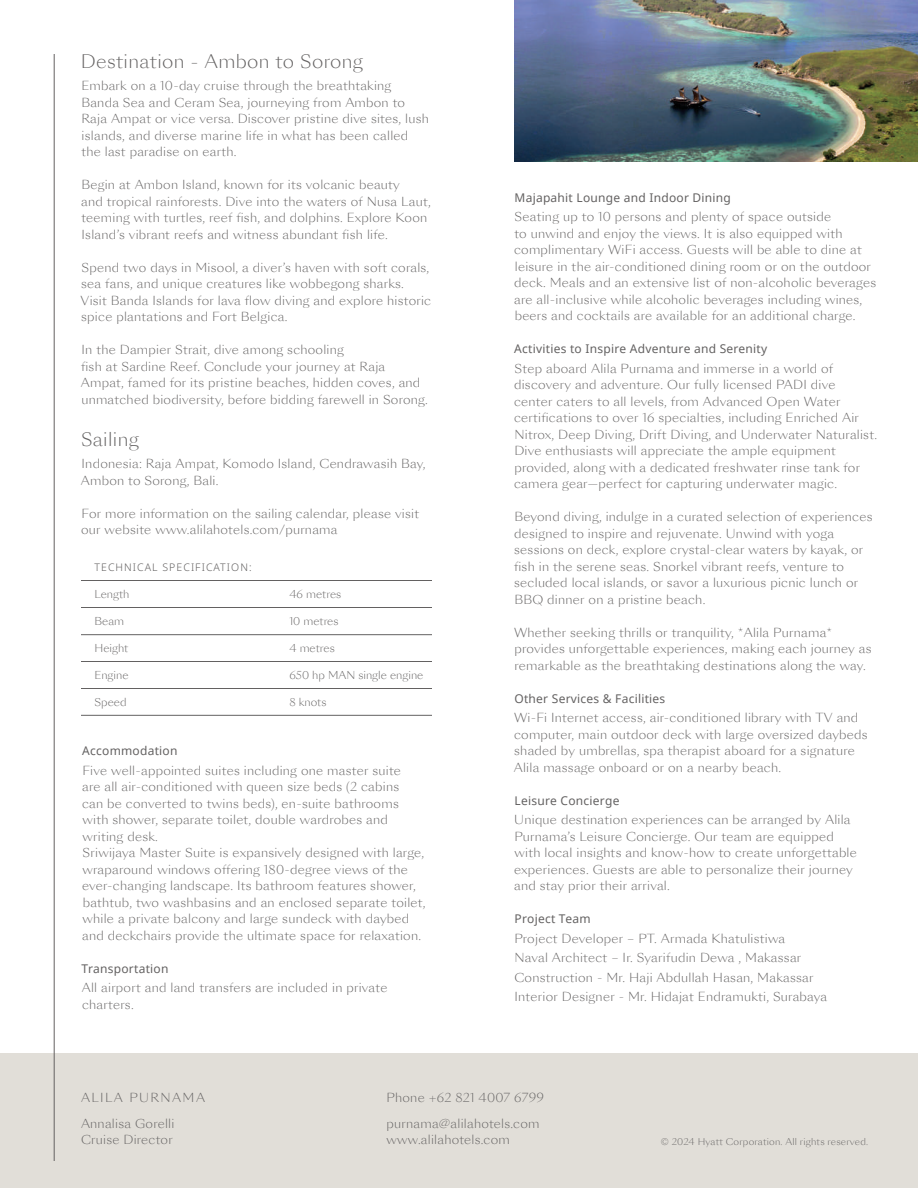
<style>
.page{position:relative;width:918px;height:1188px;background:#fff}
.page>*{position:absolute;margin:0;border:0;box-sizing:border-box;transform-origin:0 0}
.t1{font:300 18px "Sang Bleu Sunrise";letter-spacing:.02em;color:#636161}
.t2{font:300 12px/16.5px "Sang Bleu Sunrise";letter-spacing:.02em;color:#636161}
.t3{font:12px "Noto Sans";letter-spacing:.02em;color:#636161}
.t4{font:300 10.5px "Sang Bleu Sunrise";color:#636161}
.t5{font:300 10.5px "Noto Sans";letter-spacing:.1em;color:#636161}
.t6{font:300 9px "Sang Bleu Sunrise";letter-spacing:.02em;color:#636161}
</style>
<div class="page">
<div style="left:0;top:1053px;width:918px;height:135px;background:#e1ded8"></div>
<hr style="left:54px;top:54px;width:1px;height:1107px;background:#636161">
<hr style="left:81px;top:580px;width:351px;height:1px;background:#636161">
<hr style="left:81px;top:607px;width:351px;height:1px;background:#636161">
<hr style="left:81px;top:634px;width:351px;height:1px;background:#636161">
<hr style="left:81px;top:661px;width:351px;height:1px;background:#636161">
<hr style="left:81px;top:688px;width:351px;height:1px;background:#636161">
<hr style="left:81px;top:715px;width:351px;height:1px;background:#636161">
<img style="left:514px;top:0;width:404px;height:162px">
<h1 class="t1" style="left:81px;top:49px;width:284px">Destination - Ambon to Sorong</h1>
<p class="t2" style="left:81px;top:78px;width:349px">Embark on a 10-day cruise through the breathtaking Banda Sea and Ceram Sea, journeying from Ambon to Raja Ampat or vice versa. Discover pristine dive sites, lush islands, and diverse marine life in what has been called the last paradise on earth.</p>
<p class="t2" style="left:81px;top:177px;width:351px">Begin at Ambon Island, known for its volcanic beauty<br>and tropical rainforests. Dive into the waters of Nusa Laut, teeming with turtles, reef fish, and dolphins. Explore Koon Island’s vibrant reefs and witness abundant fish life.</p>
<p class="t2" style="left:81px;top:259px;width:352px">Spend two days in Misool, a diver’s haven with soft corals, sea fans, and unique creatures like wobbegong sharks.<br>Visit Banda Islands for lava flow diving and explore historic spice plantations and Fort Belgica.</p>
<p class="t2" style="left:81px;top:342px;width:349px">In the Dampier Strait, dive among schooling<br>fish at Sardine Reef. Conclude your journey at Raja Ampat, famed for its pristine beaches, hidden coves, and unmatched biodiversity, before bidding farewell in Sorong.</p>
<h1 class="t1" style="left:81px;top:427px;width:59px">Sailing</h1>
<p class="t2" style="left:81px;top:456px;width:346px">Indonesia: Raja Ampat, Komodo Island, Cendrawasih Bay,<br>Ambon to Sorong, Bali.</p>
<p class="t2" style="left:81px;top:506px;width:340px">For more information on the sailing calendar, please visit our website www.alilahotels.com/purnama</p>
<p class="t5" style="left:95px;top:561px;width:159px">TECHNICAL SPECIFICATION:</p>
<p class="t4" style="left:95px;top:587px;width:37px">Length</p>
<p class="t4" style="left:95px;top:614px;width:31px">Beam</p>
<p class="t4" style="left:95px;top:641px;width:35px">Height</p>
<p class="t4" style="left:95px;top:668px;width:36px">Engine</p>
<p class="t4" style="left:95px;top:695px;width:34px">Speed</p>
<p class="t4" style="left:289px;top:587px;width:53px">46 metres</p>
<p class="t4" style="left:289px;top:614px;width:51px">10 metres</p>
<p class="t4" style="left:289px;top:641px;width:47px">4 metres</p>
<p class="t4" style="left:289px;top:668px;width:136px">650 hp MAN single engine</p>
<p class="t4" style="left:289px;top:695px;width:39px">8 knots</p>
<p class="t3" style="left:82px;top:743px;width:97px">Accommodation</p>
<p class="t2" style="left:82px;top:763px;width:345px">Five well-appointed suites including one master suite<br>are all air-conditioned with queen size beds (2 cabins<br>can be converted to twins beds), en-suite bathrooms with shower, separate toilet, double wardrobes and writing desk.<br>Sriwijaya Master Suite is expansively designed with large, wraparound windows offering 180-degree views of the ever-changing landscape. Its bathroom features shower, bathtub, two washbasins and an enclosed separate toilet, while a private balcony and large sundeck with daybed and deckchairs provide the ultimate space for relaxation.</p>
<p class="t3" style="left:82px;top:960px;width:89px">Transportation</p>
<p class="t2" style="left:82px;top:980px;width:307px">All airport and land transfers are included in private charters.</p>
<p class="t3" style="left:515px;top:189px;width:218px">Majapahit Lounge and Indoor Dining</p>
<p class="t2" style="left:514px;top:209px;width:364px">Seating up to 10 persons and plenty of space outside<br>to unwind and enjoy the views. It is also equipped with complimentary WiFi access. Guests will be able to dine at leisure in the air-conditioned dining room or on the outdoor deck. Meals and an extensive list of non-alcoholic beverages are all-inclusive while alcoholic beverages including wines, beers and cocktails are available for an additional charge.</p>
<p class="t3" style="left:514px;top:341px;width:254px">Activities to Inspire Adventure and Serenity</p>
<p class="t2" style="left:514px;top:361px;width:364px">Step aboard Alila Purnama and immerse in a world of discovery and adventure. Our fully licensed PADI dive<br>center caters to all levels, from Advanced Open Water certifications to over 16 specialties, including Enriched Air Nitrox, Deep Diving, Drift Diving, and Underwater Naturalist.<br>Dive enthusiasts will appreciate the ample equipment provided, along with a dedicated freshwater rinse tank for camera gear—perfect for capturing underwater magic.</p>
<p class="t2" style="left:514px;top:509px;width:360px">Beyond diving, indulge in a curated selection of experiences designed to inspire and rejuvenate. Unwind with yoga sessions on deck, explore crystal-clear waters by kayak, or fish in the serene seas. Snorkel vibrant reefs, venture to secluded local islands, or savor a luxurious picnic lunch or BBQ dinner on a pristine beach.</p>
<p class="t2" style="left:514px;top:625px;width:359px">Whether seeking thrills or tranquility, *Alila Purnama* provides unforgettable experiences, making each journey as remarkable as the breathtaking destinations along the way.</p>
<p class="t3" style="left:514px;top:690px;width:152px">Other Services &amp; Facilities</p>
<p class="t2" style="left:514px;top:710px;width:355px">Wi-Fi Internet access, air-conditioned library with TV and computer, main outdoor deck with large oversized daybeds shaded by umbrellas, spa therapist aboard for a signature Alila massage onboard or on a nearby beach.</p>
<p class="t3" style="left:515px;top:792px;width:106px">Leisure Concierge</p>
<p class="t2" style="left:514px;top:812px;width:344px">Unique destination experiences can be arranged by Alila Purnama’s Leisure Concierge. Our team are equipped with local insights and know-how to create unforgettable experiences. Guests are able to personalize their journey and stay prior their arrival.</p>
<p class="t3" style="left:515px;top:911px;width:78px">Project Team</p>
<p class="t2" style="left:514px;top:929px;width:314px;line-height:19.5px">Project Developer – PT. Armada Khatulistiwa<br>Naval Architect – Ir. Syarifudin Dewa , Makassar Construction - Mr. Haji Abdullah Hasan, Makassar Interior Designer - Mr. Hidajat Endramukti, Surabaya</p>
<p class="t2" style="left:81px;top:1085px;width:126px;line-height:26.2px">ALILA PURNAMA<br>Annalisa Gorelli</p>
<p class="t2" style="left:81px;top:1132px;width:93px">Cruise Director</p>
<p class="t2" style="left:387px;top:1085px;width:159px;line-height:26.2px">Phone +62 821 4007 6799 purnama@alilahotels.com</p>
<p class="t2" style="left:387px;top:1132px;width:125px">www.alilahotels.com</p>
<p class="t6" style="left:661px;top:1136px;width:209px">© 2024 Hyatt Corporation. All rights reserved.</p>
</div>
